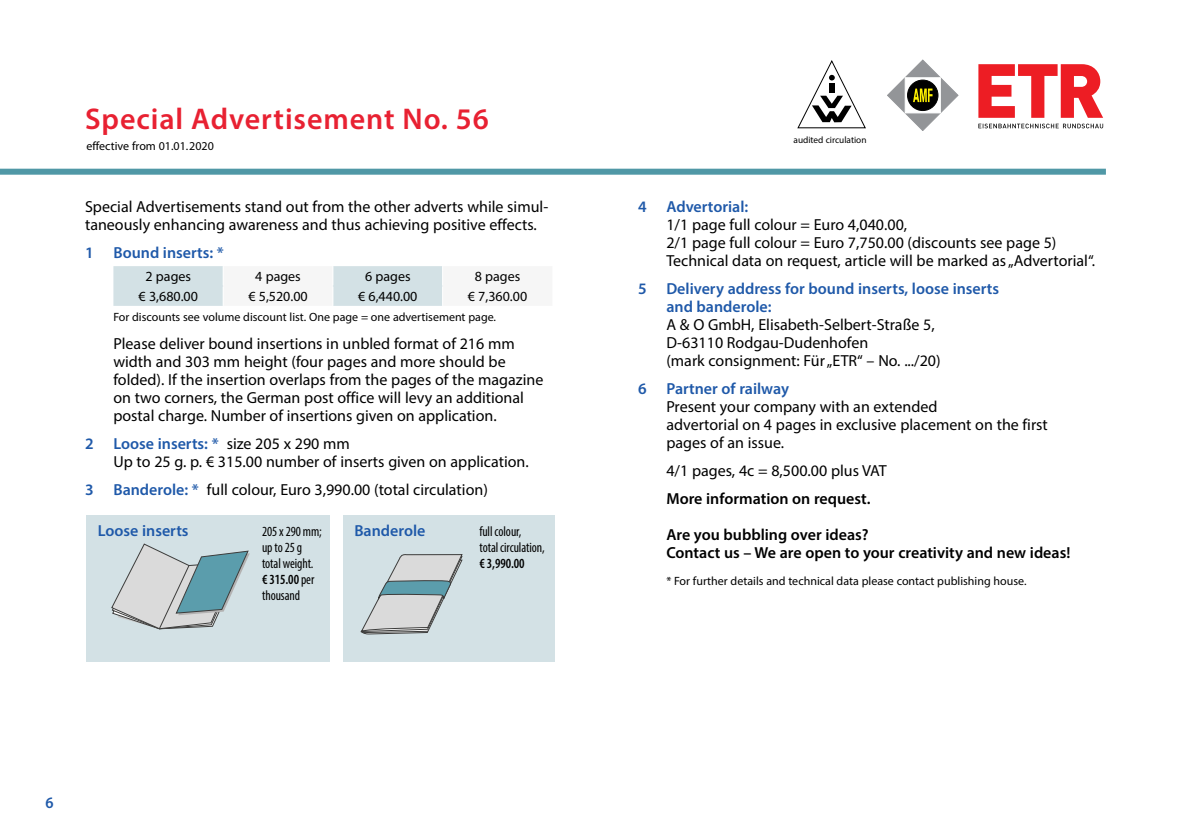
<style>
.page{position:relative;width:1191px;height:840px;background:#fff}
.page>*{position:absolute;margin:0;border:0;box-sizing:border-box;transform-origin:0 0}
.t1{font:600 30px "Myriad Pro";letter-spacing:.03em;color:#e82132}
.t2{font:16px/18px "Myriad Pro";color:#000}
.t3{font:600 16px/18px "Myriad Pro";color:#1f59a9}
.t4{font:600 16px/18px "Myriad Pro";color:#000}
.t5{font:600 16px "Myriad Pro";color:#1f59a9;scale:.95 1}
.t6{font:condensed 14px/16px "Myriad Pro";letter-spacing:-.005em;color:#000;scale:.95 1}
.t7{font:14px "Myriad Pro";color:#000}
.t8{font:600 condensed 14px "Myriad Pro";color:#000;scale:.95 1}
.t9{font:12px "Myriad Pro";color:#000}
.t10{font:9.4px "Myriad Pro";color:#000}
.s1{font-weight:600;color:#1f59a9}
.s2{font-weight:600}
</style>
<div class="page">
<div style="left:0;top:168px;width:1106px;height:6px;background:#5098a6"></div>
<svg style="left:887px;top:60px;width:71px;height:71px"></svg>
<svg style="left:797px;top:60px;width:69px;height:69px"></svg>
<svg style="left:978px;top:124px;width:125px;height:4px"></svg>
<svg style="left:978px;top:64px;width:125px;height:54px"></svg>
<div style="left:86px;top:514px;width:244px;height:147px;background:#d3e1e5"></div>
<svg style="left:113px;top:266px;width:330px;height:40px"></svg>
<svg style="left:111px;top:543px;width:139px;height:86px"></svg>
<div style="left:343px;top:514px;width:211px;height:147px;background:#d3e1e5"></div>
<svg style="left:360px;top:554px;width:102px;height:79px"></svg>
<h1 class="t1" style="left:85px;top:100px;width:405px">Special Advertisement No. 56</h1>
<p class="t9" style="left:86px;top:138px;width:129px">effective from 01.01.2020</p>
<p class="t2" style="left:85px;top:197px;width:465px">Special Advertisements stand out from the other adverts while simul&shy;taneously enhancing awareness and thus achieving positive effects.</p>
<p class="t3" style="left:85px;top:243px;width:140px">1 Bound inserts: *</p>
<p class="t7" style="left:145px;top:268px;width:47px">2 pages</p>
<p class="t7" style="left:255px;top:268px;width:47px">4 pages</p>
<p class="t7" style="left:365px;top:268px;width:47px">6 pages</p>
<p class="t7" style="left:475px;top:268px;width:47px">8 pages</p>
<p class="t7" style="left:139px;top:288px;width:61px">€ 3,680.00</p>
<p class="t7" style="left:248px;top:288px;width:61px">€ 5,520.00</p>
<p class="t7" style="left:358px;top:288px;width:61px">€ 6,440.00</p>
<p class="t7" style="left:468px;top:288px;width:61px">€ 7,360.00</p>
<p class="t9" style="left:113px;top:309px;width:384px">For discounts see volume discount list. One page = one advertisement page.</p>
<p class="t2" style="left:113px;top:334px;width:431px">Please deliver bound insertions in unbled format of 216 mm width and 303 mm height (four pages and more should be folded). If the insertion overlaps from the pages of the magazine on two corners, the German post office will levy an additional postal charge. Number of insertions given on application.</p>
<p class="t2" style="left:113px;top:434px;width:417px;text-indent:-28px"><span class="s1">2 Loose inserts: *</span> size 205 x 290 mm<br>Up to 25 g. p. € 315.00 number of inserts given on application.</p>
<p class="t2" style="left:85px;top:480px;width:404px"><span class="s1">3 Banderole: *</span> full colour, Euro 3,990.00 (total circulation)</p>
<p class="t3" style="left:98px;top:521px;width:92px">Loose inserts</p>
<p class="t3" style="left:354px;top:521px;width:73px">Banderole</p>
<p class="t6" style="left:479px;top:522px;width:70px">full colour,<br>total circulation,</p>
<p class="t8" style="left:479px;top:555px;width:49px">€ 3,990.00</p>
<p class="t6" style="left:262px;top:522px;width:64px">205 x 290 mm; up to 25 g total weight. <span class="s2">€ 315.00</span> per thousand</p>
<p class="t5" style="left:45px;top:792px;width:10px">6</p>
<p class="t10" style="left:793px;top:134px;width:74px">audited circulation</p>
<p class="t3" style="left:638px;top:197px;width:112px">4 Advertorial:</p>
<p class="t2" style="left:666px;top:215px;width:430px">1/1 page full colour = Euro 4,040.00,<br>2/1 page full colour = Euro 7,750.00 (discounts see page 5)<br>Technical data on request, article will be marked as „Advertorial“.</p>
<p class="t3" style="left:666px;top:279px;width:334px;text-indent:-28px">5 Delivery address for bound inserts, loose inserts and banderole:</p>
<p class="t2" style="left:666px;top:315px;width:276px">A &amp; O GmbH, Elisabeth-Selbert-Straße 5,<br>D-63110 Rodgau-Dudenhofen<br>(mark consignment: Für „ETR“ – No. .../20)</p>
<p class="t3" style="left:638px;top:379px;width:153px">6 Partner of railway</p>
<p class="t2" style="left:666px;top:397px;width:383px">Present your company with an extended<br>advertorial on 4 pages in exclusive placement on the first pages of an issue.</p>
<p class="t2" style="left:666px;top:461px;width:222px">4/1 pages, 4c = 8,500.00 plus VAT</p>
<p class="t4" style="left:666px;top:489px;width:206px">More information on request.</p>
<p class="t4" style="left:666px;top:525px;width:405px">Are you bubbling over ideas?<br>Contact us – We are open to your creativity and new ideas!</p>
<p class="t9" style="left:666px;top:572px;width:362px">* For further details and technical data please contact publishing house.</p>
</div>
